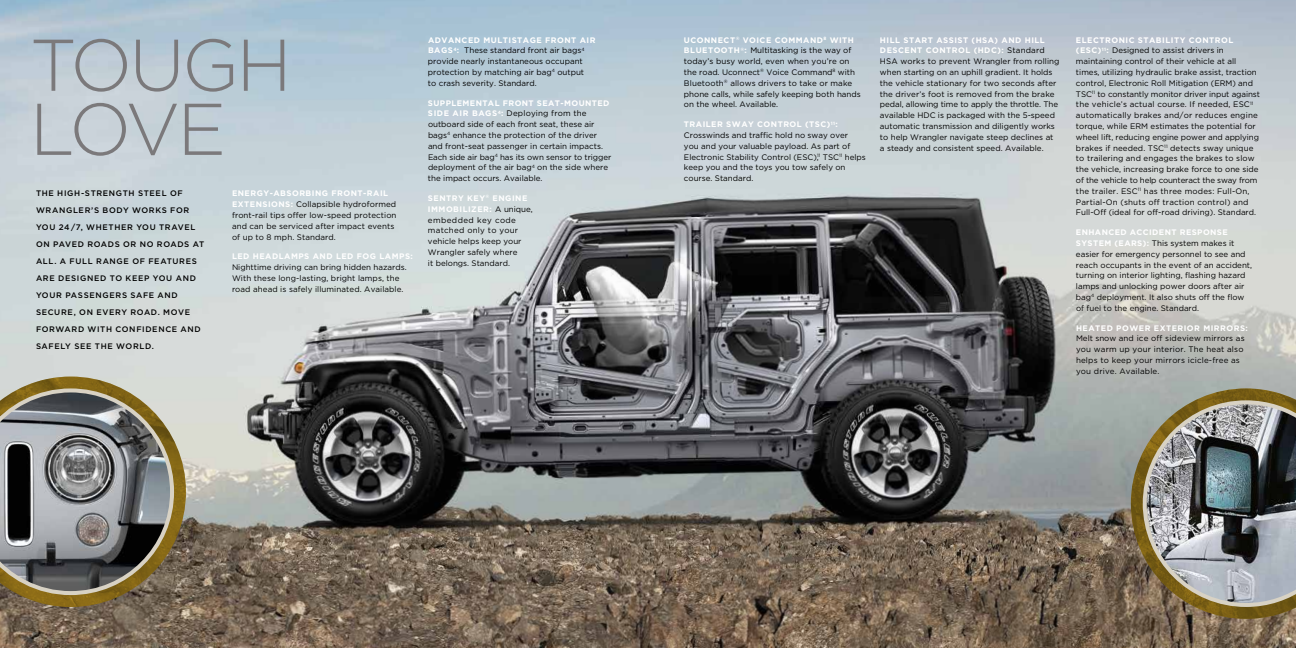
<style>
.page{position:relative;width:1296px;height:648px;background:#fff}
.page>*{position:absolute;margin:0;border:0;box-sizing:border-box;transform-origin:0 0}
.t1{font:300 73.1px/64.1px "Gotham HTF";letter-spacing:-.04em;color:#7b797b}
.t2{font:8px/10.8px "Gotham HTF";color:#000}
.t3{font:500 8px/17px "Gotham HTF";letter-spacing:.08em;color:#000}
.t4{font:8px/10.8px "Gotham HTF";letter-spacing:.02em;color:#000}
.t5{font:700 8px "Gotham HTF";letter-spacing:.06em;color:#fff}
.s1{font-weight:700;color:#fff}
</style>
<div class="page">
<img style="left:0;top:0;width:1296px;height:648px">
<img style="left:0;top:377px;width:186px;height:230px">
<img style="left:1131px;top:388px;width:165px;height:231px">
<img style="left:1141px;top:398px;width:155px;height:211px">
<svg style="left:0;top:386px;width:176px;height:211px;background:#7c7a72"></svg>
<h1 class="t1" style="left:30px;top:32px;width:264px">TOUGH<br>LOVE</h1>
<p class="t3" style="left:36px;top:185px;width:170px">THE HIGH-STRENGTH STEEL OF<br>WRANGLER’S BODY WORKS FOR<br>YOU 24/7, WHETHER YOU TRAVEL<br>ON PAVED ROADS OR NO ROADS AT<br>ALL. A FULL RANGE OF FEATURES<br>ARE DESIGNED TO KEEP YOU AND<br>YOUR PASSENGERS SAFE AND<br>SECURE, ON EVERY ROAD. MOVE<br>FORWARD WITH CONFIDENCE AND<br>SAFELY SEE THE WORLD.</p>
<p class="t2" style="left:232px;top:188px;width:166px"><span class="s1">ENERGY-ABSORBING FRONT-RAIL EXTENSIONS:</span> Collapsible hydroformed front-rail tips offer low-speed protection and can be serviced after impact events of up to 8 mph. Standard.</p>
<p class="t5" style="left:232px;top:252px;width:182px">LED HEADLAMPS AND LED FOG LAMPS:</p>
<p class="t2" style="left:232px;top:262px;width:176px">Nighttime driving can bring hidden hazards.<br>With these long-lasting, bright lamps, the road ahead is safely illuminated. Available.</p>
<p class="t2" style="left:428px;top:34px;width:169px"><span class="s1">ADVANCED MULTISTAGE FRONT AIR BAGS</span><sup>4</sup><span class="s1">:</span> These standard front air bags<sup>4 </sup>provide nearly instantaneous occupant protection by matching air bag<sup>4</sup> output<br>to crash severity. Standard.</p>
<p class="t2" style="left:428px;top:97px;width:185px"><span class="s1">SUPPLEMENTAL FRONT SEAT-MOUNTED SIDE AIR BAGS</span><sup>4</sup><span class="s1">:</span> Deploying from the outboard side of each front seat, these air bags<sup>4</sup> enhance the protection of the driver and front-seat passenger in certain impacts.<br>Each side air bag<sup>4</sup> has its own sensor to trigger deployment of the air bag<sup>4</sup> on the side where the impact occurs. Available.</p>
<p class="t2" style="left:428px;top:193px;width:106px"><span class="s1">SENTRY KEY</span><sup>®</sup> <span class="s1">ENGINE<br>IMMOBILIZER:</span> A unique, embedded key code matched only to your vehicle helps keep your<br>Wrangler safely where<br>it belongs. Standard.</p>
<p class="t2" style="left:684px;top:34px;width:178px"><span class="s1">UCONNECT</span><sup>®</sup> <span class="s1">VOICE COMMAND</span><sup>8</sup> <span class="s1">WITH BLUETOOTH</span><sup>®</sup><span class="s1">:</span> Multitasking is the way of today’s busy world, even when you’re on the road. Uconnect<sup>®</sup> Voice Command<sup>8</sup> with Bluetooth<sup>®</sup> allows drivers to take or make phone calls, while safely keeping both hands on the wheel. Available.</p>
<p class="t2" style="left:684px;top:119px;width:183px"><span class="s1">TRAILER SWAY CONTROL (TSC)</span><sup>11</sup><span class="s1">:<br></span>Crosswinds and traffic hold no sway over<br>you and your valuable payload. As part of Electronic Stability Control (ESC),<sup>11</sup> TSC<sup>11</sup> helps keep you and the toys you tow safely on course. Standard.</p>
<p class="t2" style="left:880px;top:34px;width:181px"><span class="s1">HILL START ASSIST (HSA) AND HILL DESCENT CONTROL (HDC):</span> Standard HSA works to prevent Wrangler from rolling when starting on an uphill gradient. It holds the vehicle stationary for two seconds after the driver’s foot is removed from the brake pedal, allowing time to apply the throttle. The available HDC is packaged with the 5-speed automatic transmission and diligently works to help Wrangler navigate steep declines at a steady and consistent speed. Available.</p>
<p class="t2" style="left:1076px;top:34px;width:186px"><span class="s1">ELECTRONIC STABILITY CONTROL (ESC)</span><sup>11</sup><span class="s1">:</span> Designed to assist drivers in maintaining control of their vehicle at all times, utilizing hydraulic brake assist, traction control, Electronic Roll Mitigation (ERM) and TSC<sup>11</sup> to constantly monitor driver input against the vehicle’s actual course. If needed, ESC<sup>11 </sup>automatically brakes and/or reduces engine torque, while ERM estimates the potential for wheel lift, reducing engine power and applying brakes if needed. TSC<sup>11</sup> detects sway unique to trailering and engages the brakes to slow the vehicle, increasing brake force to one side of the vehicle to help counteract the sway from the trailer. ESC<sup>11</sup> has three modes: Full-On, Partial-On (shuts off traction control) and Full-Off (ideal for off-road driving). Standard.</p>
<p class="t2" style="left:1076px;top:227px;width:178px"><span class="s1">ENHANCED ACCIDENT RESPONSE SYSTEM (EARS):</span> This system makes it easier for emergency personnel to see and reach occupants in the event of an accident, turning on interior lighting, flashing hazard lamps and unlocking power doors after air bag<sup>4</sup> deployment. It also shuts off the flow of fuel to the engine. Standard.</p>
<p class="t5" style="left:1076px;top:323px;width:174px">HEATED POWER EXTERIOR MIRRORS:</p>
<p class="t4" style="left:1076px;top:333px;width:170px">Melt snow and ice off sideview mirrors as you warm up your interior. The heat also helps to keep your mirrors icicle-free as you drive. Available.</p>
</div>
